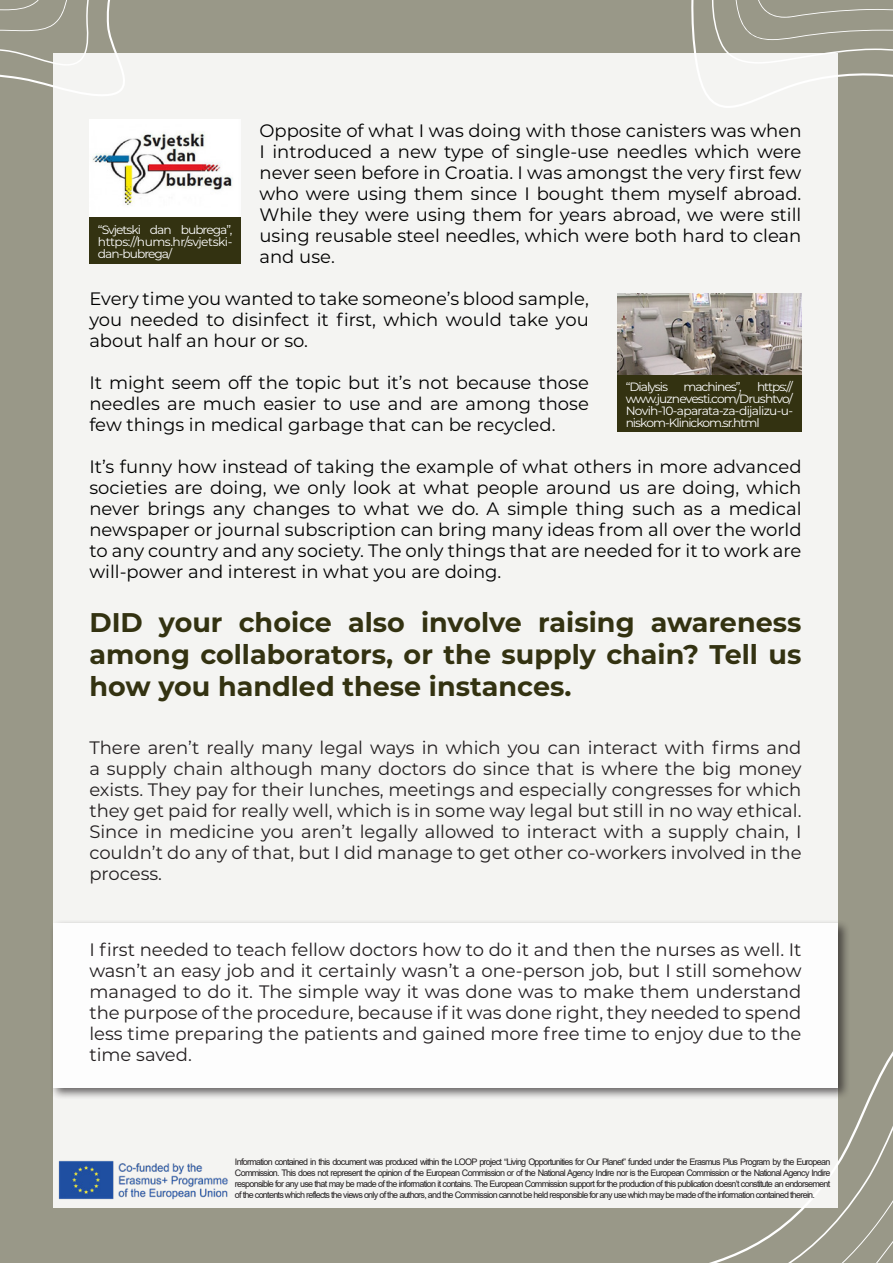
<style>
.page{position:relative;width:893px;height:1263px;background:#999888}
.page>*{position:absolute;margin:0;border:0;box-sizing:border-box;transform-origin:0 0}
.t1{font:700 27px/32.4px "Montserrat";color:#333211;text-align:justify}
.t2{font:18px/21px "Montserrat";color:#000;text-align:justify}
.t3{font:18px/21px "Montserrat";color:#231f20;text-align:justify}
.t4{font:12px/12px "Montserrat";letter-spacing:-.08em;color:#fff;text-align:justify}
.t5{font:9px/10.9px "Arial";letter-spacing:-.08em;color:#231f20;text-align:justify}
</style>
<div class="page">
<svg style="left:772px;top:1094px;width:121px;height:169px"></svg>
<svg style="left:691px;top:0;width:202px;height:77px"></svg>
<div style="left:53px;top:53px;width:785px;height:1155px;background:#f4f4f2"></div>
<svg style="left:0;top:0;width:125px;height:96px"></svg>
<img style="left:58px;top:1160px;width:170px;height:40px">
<img style="left:89px;top:120px;width:151px;height:97px">
<div style="left:49px;top:919px;width:801px;height:181px;background:#231f20;opacity:.75"></div>
<div style="left:53px;top:923px;width:785px;height:164px;background:#fff"></div>
<div style="left:89px;top:217px;width:152px;height:47px;background:#333211"></div>
<img style="left:617px;top:293px;width:184px;height:82px">
<div style="left:617px;top:375px;width:184px;height:56px;background:#333211"></div>
<p class="t2" style="left:259px;top:120px;width:544px">Opposite of what I was doing with those canisters was when I introduced a new type of single-use needles which were never seen before in Croatia. I was amongst the very first few who were using them since I bought them myself abroad.<br>While they were using them for years abroad, we were still using reusable steel needles, which were both hard to clean and use.</p>
<p class="t2" style="left:89px;top:288px;width:501px">Every time you wanted to take someone’s blood sample, you needed to disinfect it first, which would take you about half an hour or so.</p>
<p class="t2" style="left:89px;top:372px;width:501px">It might seem off the topic but it’s not because those needles are much easier to use and are among those few things in medical garbage that can be recycled.</p>
<p class="t2" style="left:89px;top:456px;width:714px">It’s funny how instead of taking the example of what others in more advanced societies are doing, we only look at what people around us are doing, which never brings any changes to what we do. A simple thing such as a medical newspaper or journal subscription can bring many ideas from all over the world to any country and any society. The only things that are needed for it to work are will-power and interest in what you are doing.</p>
<p class="t1" style="left:89px;top:604px;width:714px">DID your choice also involve raising awareness among collaborators, or the supply chain? Tell us how you handled these instances.</p>
<p class="t3" style="left:89px;top:736px;width:714px">There aren’t really many legal ways in which you can interact with firms and a supply chain although many doctors do since that is where the big money exists. They pay for their lunches, meetings and especially congresses for which they get paid for really well, which is in some way legal but still in no way ethical.<br>Since in medicine you aren’t legally allowed to interact with a supply chain, I couldn’t do any of that, but I did manage to get other co-workers involved in the process.</p>
<p class="t4" style="left:98px;top:223px;width:136px">“Svjetski dan bubrega”, https://hums.hr/svjetski&shy;dan-bubrega/</p>
<p class="t4" style="left:626px;top:381px;width:169px;text-indent:131px">https:// www.juznevesti.com/Drushtvo/ Novih-10-aparata-za-dijalizu-u&shy;niskom-Klinickom.sr.html</p>
<p class="t4" style="left:626px;top:381px;width:44px">“Dialysis</p>
<p class="t4" style="left:683px;top:381px;width:60px">machines”,</p>
<p class="t3" style="left:89px;top:938px;width:714px">I first needed to teach fellow doctors how to do it and then the nurses as well. It wasn’t an easy job and it certainly wasn’t a one-person job, but I still somehow managed to do it. The simple way it was done was to make them understand the purpose of the procedure, because if it was done right, they needed to spend less time preparing the patients and gained more free time to enjoy due to the time saved.</p>
<p class="t5" style="left:235px;top:1156px;width:597px">Information contained in this document was produced within the LOOP project “Living Opportunities for Our Planet” funded under the Erasmus Plus Program by the European Commission. This does not represent the opinion of the European Commission or of the National Agency Indire nor is the European Commission or the National Agency Indire responsible for any use that may be made of the information it contains. The European Commission support for the production of this publication doesn’t constitute an endorsement of the contents which reflects the views only of the authors, and the Commission cannot be held responsible for any use which may be made of the information contained therein.</p>
</div>
